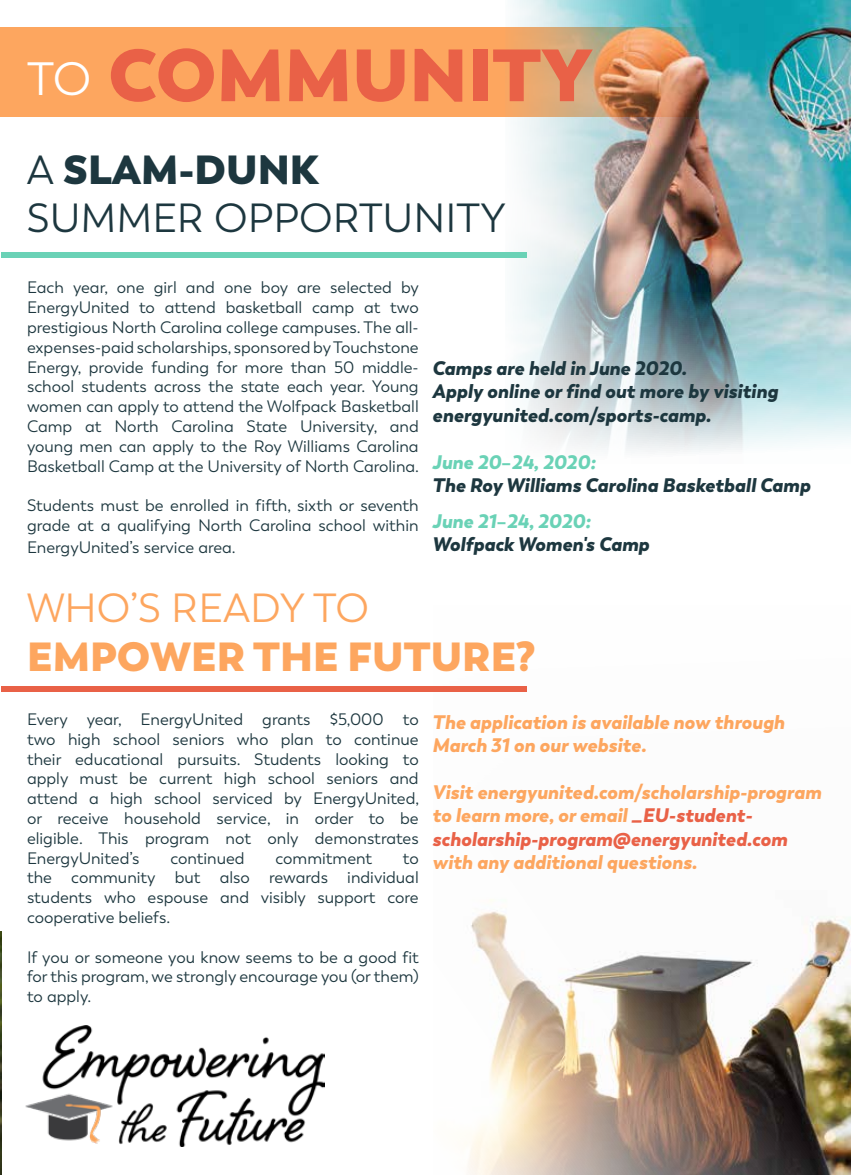
<style>
.page{position:relative;width:851px;height:1175px;background:#fff}
.page>*{position:absolute;margin:0;border:0;box-sizing:border-box;transform-origin:0 0}
.t1{font:800 73.5px "Trenda";color:#e96147}
.t2{font:40.5px/48.6px "Trenda";color:#1d373f}
.t3{font:800 40.5px "Trenda";color:#fda65f}
.t4{font:40.5px "Trenda";color:#fda65f}
.t5{font:italic 900 19.5px/23.4px "Trenda";color:#fda65f}
.t6{font:italic 900 19.5px/23.4px "Trenda";color:#1d373f}
.t7{font:16.5px/19.8px "Trenda";color:#1d373f;text-align:justify}
.s1{font-weight:400;font-size:46.5px;color:#fff}
.s2{font-weight:800}
.s3{color:#6ad2b6}
.s4{font-weight:700;font-style:normal;color:#6ad2b6}
.s5{color:#e96147}
</style>
<div class="page">
<img style="left:0;top:931px;width:2px;height:94px">
<div style="left:0;top:27px;width:850px;height:90px;background:#fda65f"></div>
<img style="left:433px;top:686px;width:417px;height:488px">
<img style="left:513px;top:0;width:337px;height:452px">
<div style="left:2px;top:252px;width:524px;height:6px;background:#6ad2b6"></div>
<div style="left:2px;top:685px;width:524px;height:6px;background:#e96147"></div>
<img style="left:25px;top:1025px;width:299px;height:121px">
<hr style="left:0;top:1025px;width:2px;height:149px;background:#424242">
<h1 class="t1" style="left:27px;top:27px;width:567px"><span class="s1">TO</span> COMMUNITY</h1>
<h2 class="t2" style="left:27px;top:146px;width:480px">A <span class="s2">SLAM-DUNK<br></span>SUMMER OPPORTUNITY</h2>
<p class="t7" style="left:27px;top:278px;width:393px">Each year, one girl and one boy are selected by EnergyUnited to attend basketball camp at two prestigious North Carolina college campuses. The all&shy;expenses-paid scholarships, sponsored by Touchstone Energy, provide funding for more than 50 middle&shy;school students across the state each year. Young women can apply to attend the Wolfpack Basketball Camp at North Carolina State University, and young men can apply to the Roy Williams Carolina Basketball Camp at the University of North Carolina.</p>
<p class="t7" style="left:27px;top:496px;width:393px">Students must be enrolled in fifth, sixth or seventh grade at a qualifying North Carolina school within</p>
<p class="t7" style="left:27px;top:537px;width:210px">EnergyUnited’s service area.</p>
<p class="t6" style="left:432px;top:357px;width:347px">Camps are held in June 2020.<br>Apply online or find out more by visiting energyunited.com/sports-camp.</p>
<p class="t6" style="left:432px;top:450px;width:379px"><span class="s3">June 20</span><span class="s4">–</span><span class="s3">24, 2020:<br></span>The Roy Williams Carolina Basketball Camp</p>
<p class="t6" style="left:432px;top:509px;width:218px"><span class="s3">June 21</span><span class="s4">–</span><span class="s3">24, 2020:<br></span>Wolfpack Women's Camp</p>
<h2 class="t4" style="left:27px;top:584px;width:343px">WHO’S READY TO</h2>
<h2 class="t3" style="left:27px;top:630px;width:510px">EMPOWER THE FUTURE?</h2>
<p class="t7" style="left:27px;top:709px;width:393px">Every year, EnergyUnited grants $5,000 to two high school seniors who plan to continue their educational pursuits. Students looking to apply must be current high school seniors and attend a high school serviced by EnergyUnited, or receive household service, in order to be eligible. This program not only demonstrates EnergyUnited’s</p>
<p class="t7" style="left:170px;top:848px;width:76px">continued</p>
<p class="t7" style="left:275px;top:848px;width:98px">commitment</p>
<p class="t7" style="left:27px;top:848px;width:393px;text-indent:376px">to the community but also rewards individual students who espouse and visibly support core cooperative beliefs.</p>
<p class="t7" style="left:27px;top:947px;width:393px">If you or someone you know seems to be a good fit for this program, we strongly encourage you (or them) to apply.</p>
<p class="t5" style="left:432px;top:710px;width:354px">The application is available now through<br>March 31 on our website.</p>
<p class="t5" style="left:432px;top:780px;width:390px">Visit energyunited.com/scholarship-program to learn more, or email <span class="s5">_EU-student&shy;scholarship-program@energyunited.com</span></p>
<p class="t5" style="left:432px;top:851px;width:266px">with any additional questions.</p>
</div>
